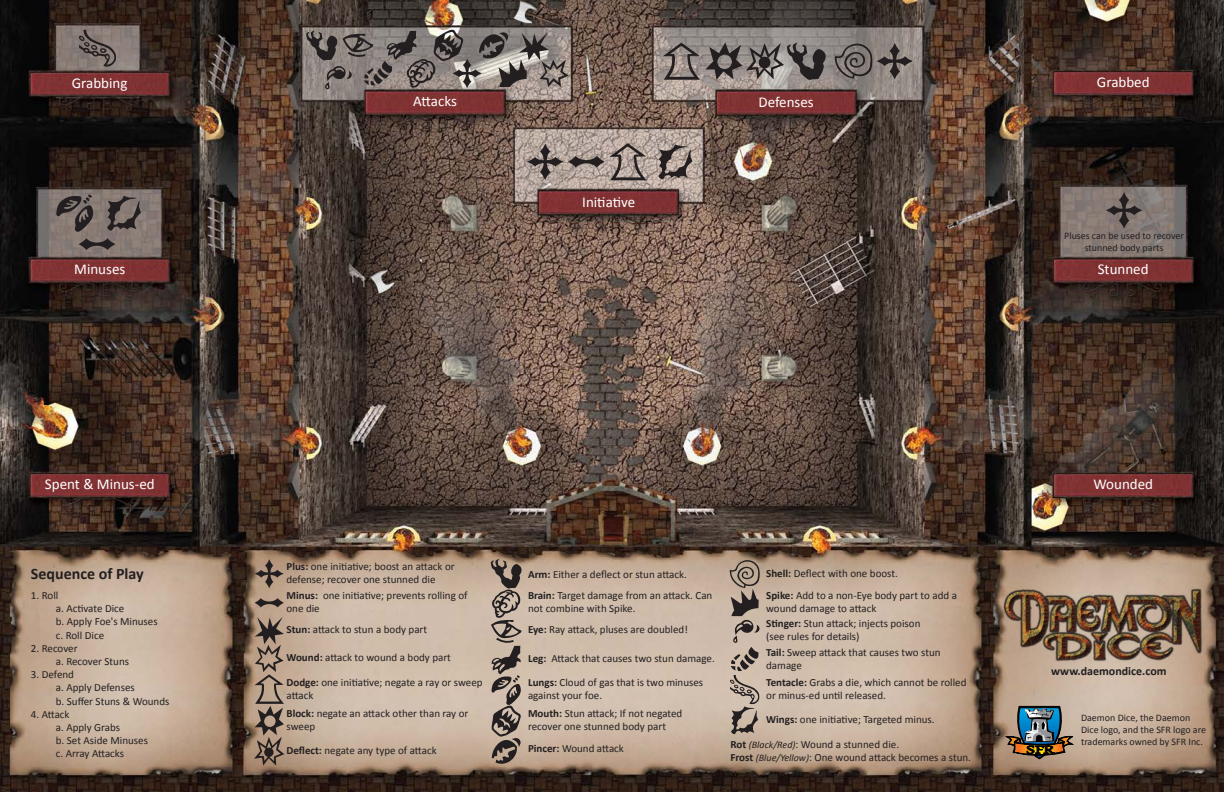
<style>
.page{position:relative;width:1224px;height:792px;background:#fff}
.page>*{position:absolute;margin:0;border:0;box-sizing:border-box;transform-origin:0 0}
.t1{font:700 16px "Calibri";color:#231f20}
.t2{font:15px "Calibri";color:#fff}
.t3{font:700 12px "Calibri";color:#231f20}
.t4{font:11px/13.2px "Calibri";color:#231f20}
.t5{font:10px/12px "Calibri";color:#231f20;text-align:center}
.s1{font-weight:700}
.s2{font-style:italic;font-size:10px}
</style>
<div class="page">
<img style="left:0;top:0;width:1224px;height:792px">
<svg style="left:255px;top:598px;width:29px;height:10px"></svg>
<svg style="left:255px;top:559px;width:29px;height:29px"></svg>
<svg style="left:730px;top:560px;width:30px;height:174px"></svg>
<svg style="left:254px;top:617px;width:30px;height:149px"></svg>
<svg style="left:491px;top:559px;width:31px;height:205px"></svg>
<svg style="left:79px;top:30px;width:37px;height:37px"></svg>
<svg style="left:107px;top:196px;width:34px;height:35px"></svg>
<svg style="left:56px;top:195px;width:37px;height:37px"></svg>
<svg style="left:663px;top:42px;width:163px;height:38px"></svg>
<svg style="left:78px;top:238px;width:37px;height:12px"></svg>
<svg style="left:306px;top:30px;width:263px;height:59px"></svg>
<svg style="left:835px;top:43px;width:78px;height:37px"></svg>
<svg style="left:1106px;top:192px;width:36px;height:37px"></svg>
<svg style="left:527px;top:143px;width:120px;height:37px"></svg>
<svg style="left:658px;top:144px;width:35px;height:35px"></svg>
<svg style="left:1005px;top:695px;width:69px;height:76px"></svg>
<img style="left:997px;top:587px;width:213px;height:77px">
<h2 class="t2" style="left:72px;top:74px;width:57px">Grabbing</h2>
<h2 class="t2" style="left:1097px;top:73px;width:54px">Grabbed</h2>
<h2 class="t2" style="left:413px;top:92px;width:45px">Attacks</h2>
<h2 class="t2" style="left:759px;top:93px;width:57px">Defenses</h2>
<h2 class="t2" style="left:582px;top:193px;width:54px">Initiative</h2>
<p class="t5" style="left:1064px;top:229px;width:121px">Pluses can be used to recover stunned body parts</p>
<h2 class="t2" style="left:74px;top:259px;width:53px">Minuses</h2>
<h2 class="t2" style="left:1098px;top:259px;width:52px">Stunned</h2>
<h2 class="t2" style="left:45px;top:475px;width:111px">Spent &amp; Minus-ed</h2>
<h2 class="t2" style="left:1094px;top:475px;width:61px">Wounded</h2>
<h1 class="t1" style="left:31px;top:564px;width:114px">Sequence of Play</h1>
<p class="t4" style="left:56px;top:588px;width:103px;text-indent:-25px">1. Roll<br>a. Activate Dice<br>b. Apply Foe's Minuses c. Roll Dice</p>
<p class="t4" style="left:56px;top:641px;width:75px;text-indent:-25px">2. Recover<br>a. Recover Stuns</p>
<p class="t4" style="left:56px;top:667px;width:115px;text-indent:-25px">3. Defend<br>a. Apply Defenses<br>b. Suffer Stuns &amp; Wounds</p>
<p class="t4" style="left:56px;top:707px;width:94px;text-indent:-25px">4. Attack<br>a. Apply Grabs<br>b. Set Aside Minuses c. Array Attacks</p>
<p class="t4" style="left:287px;top:560px;width:170px"><span class="s1">Plus:</span> one initiative; boost an attack or defense; recover one stunned die</p>
<p class="t4" style="left:287px;top:589px;width:183px"><span class="s1">Minus:</span> one initiative; prevents rolling of one die</p>
<p class="t4" style="left:287px;top:623px;width:142px"><span class="s1">Stun:</span> attack to stun a body part</p>
<p class="t4" style="left:287px;top:651px;width:166px"><span class="s1">Wound:</span> attack to wound a body part</p>
<p class="t4" style="left:287px;top:676px;width:198px"><span class="s1">Dodge:</span> one initiative; negate a ray or sweep attack</p>
<p class="t4" style="left:287px;top:707px;width:183px"><span class="s1">Block:</span> negate an attack other than ray or sweep</p>
<p class="t4" style="left:287px;top:744px;width:152px"><span class="s1">Deflect:</span> negate any type of attack</p>
<p class="t4" style="left:528px;top:564px;width:186px;line-height:21px"><span class="s1">Arm:</span> Either a deflect or stun attack.<br><span class="s1">Brain:</span> Target damage from an attack. Can</p>
<p class="t4" style="left:528px;top:598px;width:161px;line-height:21px">not combine with Spike.<br><span class="s1">Eye:</span> Ray attack, pluses are doubled!</p>
<p class="t4" style="left:528px;top:646px;width:188px;line-height:24px"><span class="s1">Leg:</span> Attack that causes two stun damage.<br><span class="s1">Lungs:</span> Cloud of gas that is two minuses</p>
<p class="t4" style="left:528px;top:686px;width:156px;line-height:18px">against your foe.<br><span class="s1">Mouth:</span> Stun attack; If not negated</p>
<p class="t4" style="left:528px;top:715px;width:140px;line-height:22px">recover one stunned body part<br><span class="s1">Pincer:</span> Wound attack</p>
<p class="t4" style="left:766px;top:562px;width:192px;line-height:22px"><span class="s1">Shell:</span> Deflect with one boost.<br><span class="s1">Spike:</span> Add to a non-Eye body part to add a</p>
<p class="t4" style="left:766px;top:601px;width:156px;line-height:15px">wound damage to attack<br><span class="s1">Stinger:</span> Stun attack; injects poison</p>
<p class="t4" style="left:766px;top:628px;width:176px;line-height:16px">(see rules for details)<br><span class="s1">Tail:</span> Sweep attack that causes two stun</p>
<p class="t4" style="left:766px;top:657px;width:202px;line-height:17px">damage<br><span class="s1">Tentacle:</span> Grabs a die, which cannot be rolled</p>
<p class="t4" style="left:766px;top:683px;width:170px;line-height:24px">or minus-ed until released.<br><span class="s1">Wings:</span> one initiative; Targeted minus.</p>
<p class="t4" style="left:730px;top:738px;width:242px"><span class="s1">Rot</span> <span class="s2">(Black/Red)</span>: Wound a stunned die.<br><span class="s1">Frost</span> <span class="s2">(Blue/Yellow)</span>: One wound attack becomes a stun.</p>
<p class="t3" style="left:1051px;top:664px;width:117px">www.daemondice.com</p>
<p class="t5" style="left:1081px;top:712px;width:127px;text-align:left">Daemon Dice, the Daemon<br>Dice logo, and the SFR logo are trademarks owned by SFR Inc.</p>
</div>
